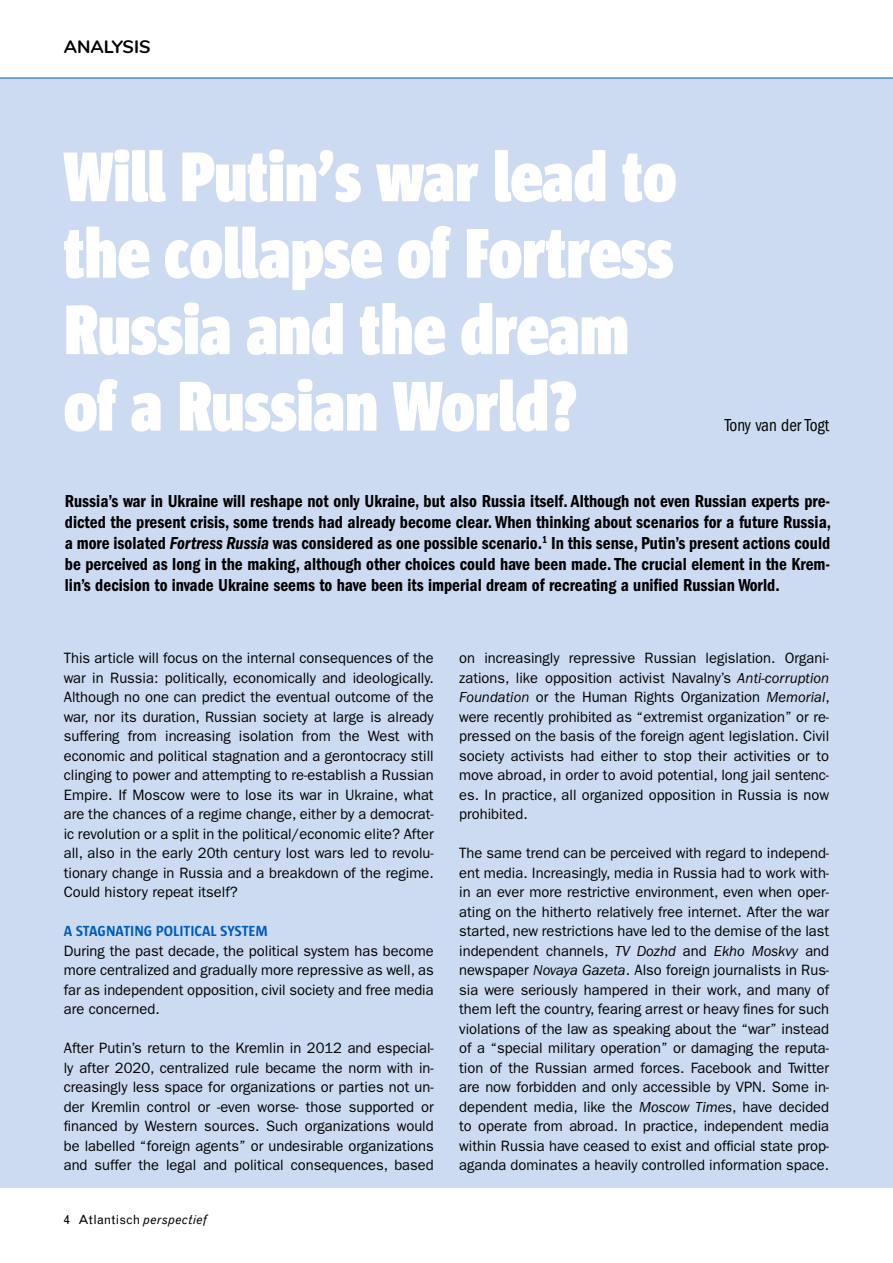
<style>
.page{position:relative;width:893px;height:1263px;background:#fff}
.page>*{position:absolute;margin:0;border:0;box-sizing:border-box;transform-origin:0 0}
.t1{font:900 72px/76.5px "Sun Cd";color:#fff}
.t2{font:600 condensed 18px/21px "Franklin Gothic";color:#000;text-align:justify;scale:.95 1}
.t3{font:condensed 18px "Franklin Gothic";color:#000;scale:.95 1}
.t4{font:700 18px "Nunito";color:#000}
.t5{font:15px/19.5px "Franklin Gothic";color:#000;text-align:justify}
.t6{font:700 15px "Sun";color:#005cb9}
.t7{font:12.75px "Grotesque";color:#000}
.s1{font-style:italic}
</style>
<div class="page">
<div style="left:0;top:78px;width:893px;height:1110px;background:#ccdbf1"></div>
<hr style="left:0;top:78px;width:893px;height:1px;background:#005cb9">
<p class="t4" style="left:64px;top:34px;width:88px">ANALYSIS</p>
<h1 class="t1" style="left:64px;top:140px;width:614px">Will Putin’s war lead to the collapse of Fortress<br>Russia and the dream of a Russian World?</h1>
<p class="t3" style="left:725px;top:415px;width:112px">Tony van der Togt</p>
<p class="t2" style="left:65px;top:491px;width:808px">Russia’s war in Ukraine will reshape not only Ukraine, but also Russia itself. Although not even Russian experts pre&shy;dicted the present crisis, some trends had already become clear. When thinking about scenarios for a future Russia, a more isolated <span class="s1">Fortress Russia</span> was considered as one possible scenario.<sup>1</sup> In this sense, Putin’s present actions could be perceived as long in the making, although other choices could have been made. The crucial element in the Krem&shy;lin’s decision to invade Ukraine seems to have been its imperial dream of recreating a unified Russian World.</p>
<p class="t5" style="left:64px;top:648px;width:371px">This article will focus on the internal consequences of the war in Russia: politically, economically and ideologically.<br>Although no one can predict the eventual outcome of the war, nor its duration, Russian society at large is already suffering from increasing isolation from the West with economic and political stagnation and a gerontocracy still clinging to power and attempting to re-establish a Russian Empire. If Moscow were to lose its war in Ukraine, what are the chances of a regime change, either by a democrat&shy;ic revolution or a split in the political/economic elite? After all, also in the early 20th century lost wars led to revolu&shy;tionary change in Russia and a breakdown of the regime.<br>Could history repeat itself?</p>
<p class="t6" style="left:64px;top:923px;width:206px">A STAGNATING POLITICAL SYSTEM</p>
<p class="t5" style="left:64px;top:941px;width:371px">During the past decade, the political system has become more centralized and gradually more repressive as well, as far as independent opposition, civil society and free media are concerned.</p>
<p class="t5" style="left:64px;top:1038px;width:371px">After Putin’s return to the Kremlin in 2012 and especial&shy;ly after 2020, centralized rule became the norm with in&shy;creasingly less space for organizations or parties not un&shy;der Kremlin control or -even worse- those supported or financed by Western sources. Such organizations would be labelled “foreign agents” or undesirable organizations and suffer the legal and political consequences, based</p>
<p class="t7" style="left:64px;top:1212px;width:144px">4 Atlantisch <span class="s1">perspectief</span></p>
<p class="t5" style="left:459px;top:648px;width:372px">on increasingly repressive Russian legislation. Organi&shy;zations, like opposition activist Navalny’s <span class="s1">Anti-corruption Foundation</span> or the Human Rights Organization <span class="s1">Memorial</span>, were recently prohibited as “extremist organization” or re&shy;pressed on the basis of the foreign agent legislation. Civil society activists had either to stop their activities or to move abroad, in order to avoid potential, long jail sentenc&shy;es. In practice, all organized opposition in Russia is now prohibited.</p>
<p class="t5" style="left:459px;top:843px;width:371px">The same trend can be perceived with regard to independ&shy;ent media. Increasingly, media in Russia had to work with&shy;in an ever more restrictive environment, even when oper&shy;ating on the hitherto relatively free internet. After the war started, new restrictions have led to the demise of the last independent channels, <span class="s1">TV Dozhd</span> and <span class="s1">Ekho Moskvy</span> and newspaper <span class="s1">Novaya Gazeta</span>. Also foreign journalists in Rus&shy;sia were seriously hampered in their work, and many of them left the country, fearing arrest or heavy fines for such violations of the law as speaking about the “war” instead of a “special military operation” or damaging the reputa&shy;tion of the Russian armed forces. Facebook and Twitter are now forbidden and only accessible by VPN. Some in&shy;dependent media, like the <span class="s1">Moscow Times</span>, have decided to operate from abroad. In practice, independent media within Russia have ceased to exist and official state prop&shy;aganda dominates a heavily controlled information space.</p>
</div>
